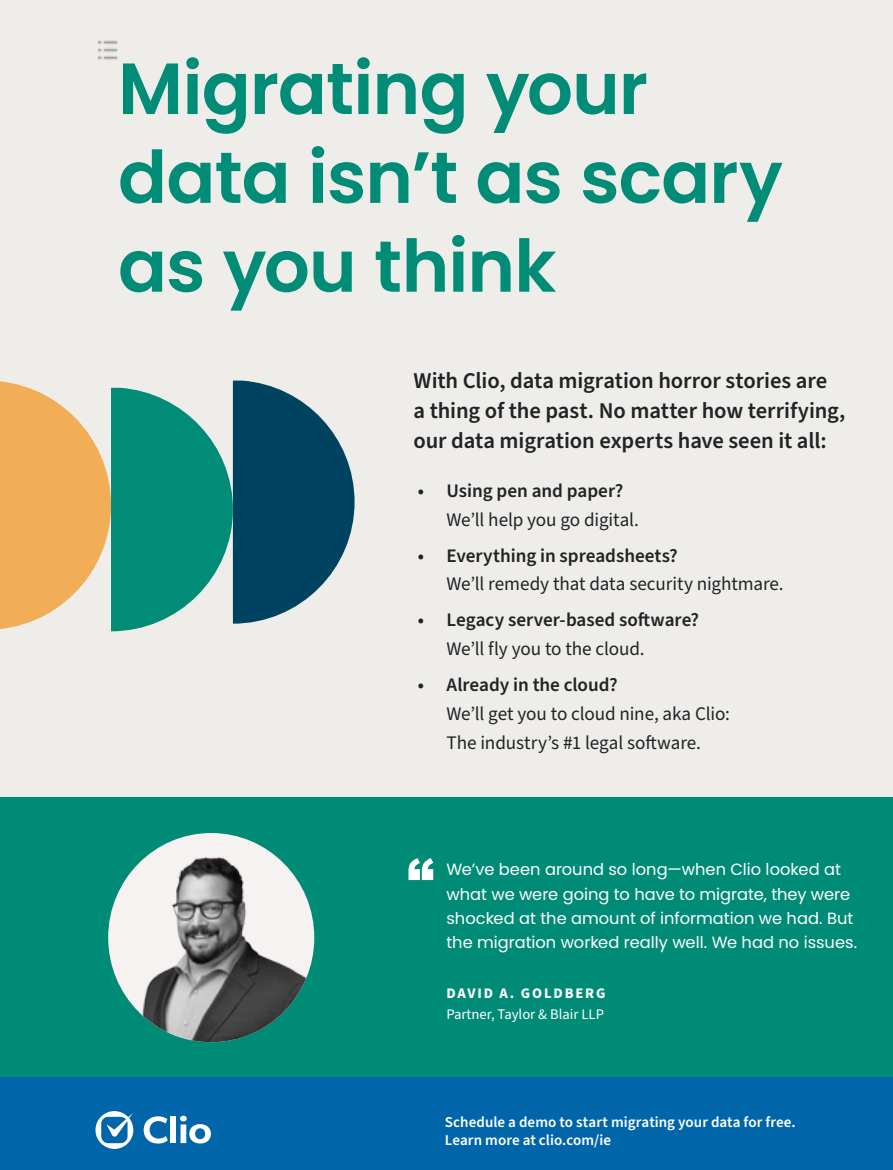
<style>
.page{position:relative;width:893px;height:1170px;background:#fff}
.page>*{position:absolute;margin:0;border:0;box-sizing:border-box;transform-origin:0 0}
.t1{font:600 72.3px/88.8px "Poppins";letter-spacing:-.015em;color:#008c77}
.t2{font:600 22.65px/30.2px "Source Sans Pro";letter-spacing:-.005em;color:#232327}
.t3{font:19.2px/28.8px "Source Sans Pro";letter-spacing:-.01em;color:#232327}
.t4{font:600 19.2px "Source Sans Pro";letter-spacing:-.005em;color:#232327}
.t5{font:16.2px/24.5px "Poppins";color:#fff}
.t6{font:600 15px/18px "Source Sans Pro";letter-spacing:.005em;color:#fff}
.t7{font:14.7px "Source Sans Pro";color:#fff}
.t8{font:700 14.7px "Source Sans Pro";letter-spacing:.125em;color:#fff}
</style>
<div class="page">
<div style="left:0;top:796px;width:893px;height:373px;background:#008b76"></div>
<div style="left:0;top:1077px;width:893px;height:92px;background:#0066a9"></div>
<div style="left:0;top:0;width:893px;height:796px;background:#eeedea"></div>
<svg style="left:408px;top:858px;width:25px;height:22px"></svg>
<svg style="left:95px;top:1111px;width:38px;height:37px"></svg>
<svg style="left:144px;top:1116px;width:24px;height:27px"></svg>
<div style="left:170px;top:1116px;width:6px;height:26px;background:#fff"></div>
<svg style="left:180px;top:1115px;width:31px;height:28px"></svg>
<svg style="left:0;top:380px;width:355px;height:251px"></svg>
<div style="left:108px;top:833px;width:206px;height:209px;background:#f6f2f1;border-radius:50%"></div>
<img style="left:129px;top:833px;width:185px;height:209px">
<svg style="left:0;top:1169px;width:24px;height:1px"></svg>
<img style="left:97px;top:40px;width:21px;height:20px">
<h1 class="t1" style="left:118px;top:45px;width:666px">Migrating your data isn’t as scary as you think</h1>
<h2 class="t2" style="left:413px;top:366px;width:433px">With Clio, data migration horror stories are<br>a thing of the past. No matter how terrifying, our data migration experts have seen it all:</h2>
<p class="t4" style="left:418px;top:477px;width:207px">• Using pen and paper?</p>
<p class="t3" style="left:447px;top:505px;width:194px">We’ll help you go digital.</p>
<p class="t4" style="left:418px;top:542px;width:261px">• Everything in spreadsheets?</p>
<p class="t3" style="left:447px;top:570px;width:339px">We’ll remedy that data security nightmare.</p>
<p class="t4" style="left:418px;top:607px;width:283px">• Legacy server-based software?</p>
<p class="t3" style="left:447px;top:635px;width:200px">We’ll fly you to the cloud.</p>
<p class="t4" style="left:418px;top:671px;width:201px">• Already in the cloud?</p>
<p class="t3" style="left:447px;top:699px;width:285px">We’ll get you to cloud nine, aka Clio:<br>The industry’s #1 legal software.</p>
<p class="t5" style="left:446px;top:857px;width:412px">We’ve been around so long—when Clio looked at what we were going to have to migrate, they were shocked at the amount of information we had. But the migration worked really well. We had no issues.</p>
<p class="t8" style="left:446px;top:983px;width:161px">DAVID A. GOLDBERG</p>
<p class="t7" style="left:446px;top:1004px;width:159px">Partner, Taylor &amp; Blair LLP</p>
<p class="t6" style="left:445px;top:1112px;width:352px">Schedule a demo to start migrating your data for free.<br>Learn more at clio.com/ie</p>
</div>
